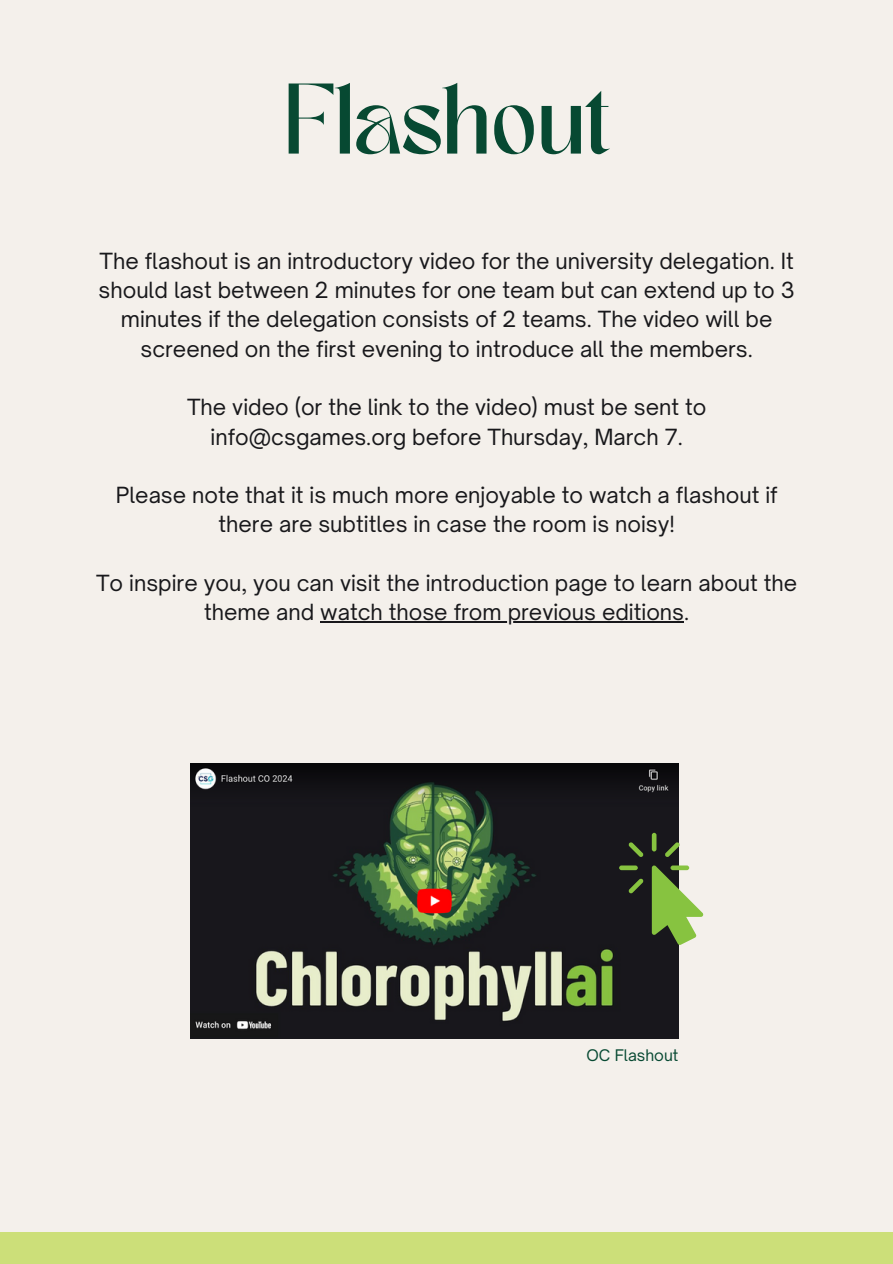
<style>
.page{position:relative;width:893px;height:1264px;background:#fff}
.page>*{position:absolute;margin:0;border:0;box-sizing:border-box;transform-origin:0 0}
.t1{font:70.05px "TANMERINGUE";color:#074932}
.t2{font:21.3px/29.2px "Open Sauce One";color:#18181b;text-align:center}
.t3{font:15.3px "Open Sauce One";color:#074932}
</style>
<div class="page">
<div style="left:0;top:0;width:892px;height:1263px;background:#f4f0eb"></div>
<div style="left:0;top:1232px;width:892px;height:31px;background:#ccdf79"></div>
<img style="left:190px;top:763px;width:488px;height:275px">
<svg style="left:651px;top:865px;width:52px;height:79px"></svg>
<div style="left:651px;top:832px;width:5px;height:19px;background:#87c340;border-radius:2px"></div>
<div style="left:619px;top:865px;width:18px;height:5px;background:#87c340;border-radius:2px"></div>
<div style="left:670px;top:865px;width:19px;height:5px;background:#87c340;border-radius:2px"></div>
<svg style="left:628px;top:842px;width:15px;height:15px"></svg>
<svg style="left:628px;top:878px;width:15px;height:15px"></svg>
<svg style="left:664px;top:842px;width:15px;height:15px"></svg>
<hr style="left:320px;top:621px;width:364px;height:1px;background:#18181b">
<h2 class="t1" style="left:284px;top:83px;width:327px">Flashout</h2>
<h2 class="t2" style="left:98px;top:246px;width:697px">The flashout is an introductory video for the university delegation. It should last between 2 minutes for one team but can extend up to 3 minutes if the delegation consists of 2 teams. The video will be screened on the first evening to introduce all the members.</h2>
<h2 class="t2" style="left:187px;top:392px;width:521px">The video (or the link to the video) must be sent to info@csgames.org before Thursday, March 7.</h2>
<h2 class="t2" style="left:116px;top:480px;width:663px">Please note that it is much more enjoyable to watch a flashout if there are subtitles in case the room is noisy!</h2>
<p class="t2" style="left:96px;top:568px;width:702px">To inspire you, you can visit the introduction page to learn about the theme and watch those from previous editions.</p>
<p class="t3" style="left:586px;top:1046px;width:93px">OC Flashout</p>
</div>
